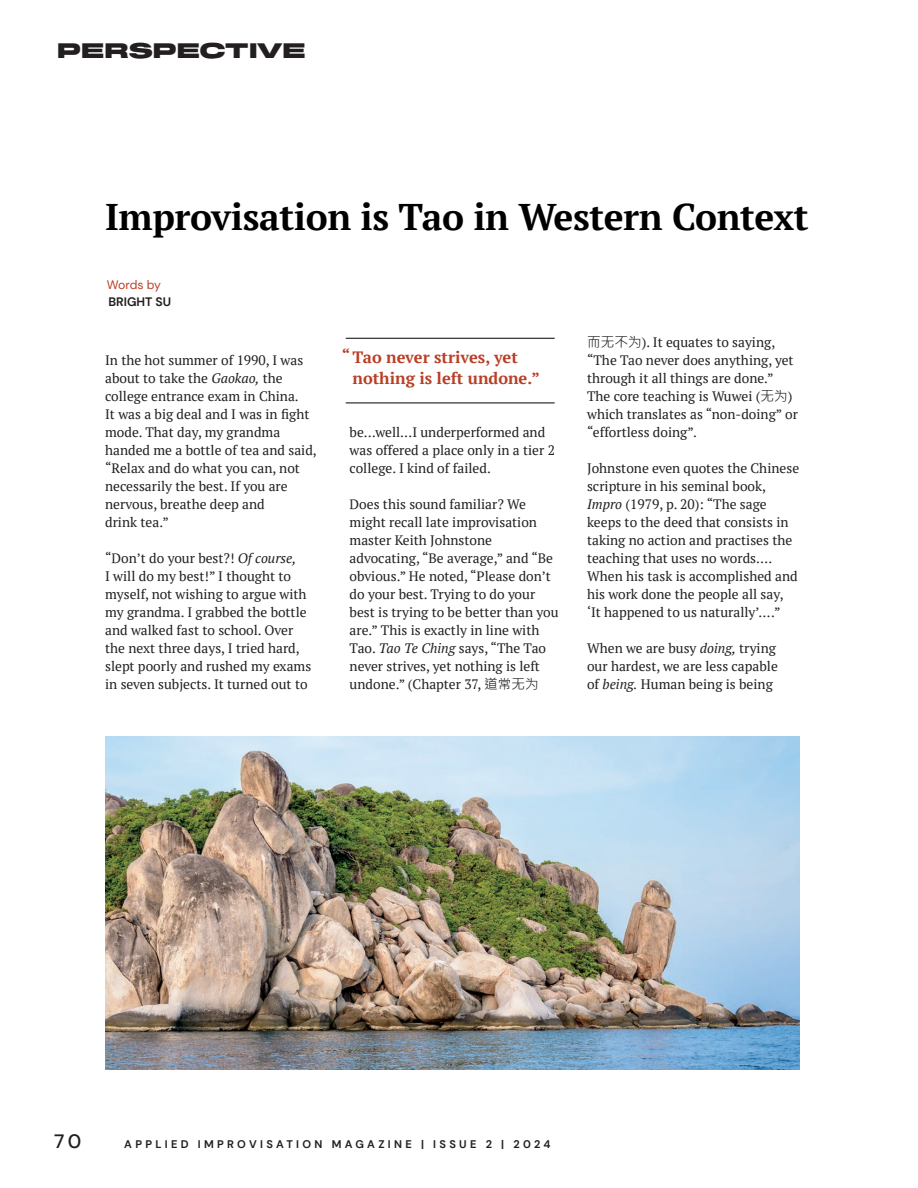
<style>
.page{position:relative;width:918px;height:1188px;background:#fff}
.page>*{position:absolute;margin:0;border:0;box-sizing:border-box;transform-origin:0 0}
.t1{font:700 37.05px "PT Serif";letter-spacing:-.01em;color:#000}
.t2{font:21.9px "MATROSKA";letter-spacing:-.07em;color:#231f20}
.t3{font:500 19.35px "DM Sans";color:#231f20}
.t4{font:700 16.35px/20.5px "PT Serif";color:#b93e25}
.t5{font:13.65px/18px "PT Serif";color:#231f20}
.t6{font:700 12.3px "DM Sans";color:#231f20}
.t7{font:12.3px "DM Sans";letter-spacing:-.02em;color:#b93e25}
.t8{font:700 11.1px "DM Sans";letter-spacing:.3em;color:#231f20}
.s1{font-style:italic}
.s2{font-size:16.5px}
.s3{font-family:"Microsoft Jheng Hei"}
</style>
<div class="page">
<hr style="left:346px;top:338px;width:209px;height:1px;background:#000">
<hr style="left:346px;top:403px;width:209px;height:1px;background:#000">
<img style="left:105px;top:737px;width:694px;height:332px">
<h2 class="t2" style="left:57px;top:38px;width:251px">PERSPECTIVE</h2>
<h1 class="t1" style="left:105px;top:192px;width:705px">Improvisation is Tao in Western Context</h1>
<p class="t7" style="left:107px;top:278px;width:55px">Words by</p>
<p class="t6" style="left:108px;top:294px;width:64px">BRIGHT SU</p>
<p class="t5" style="left:105px;top:351px;width:213px">In the hot summer of 1990, I was about to take the <span class="s1">Gaokao,</span> the college entrance exam in China.<br>It was a big deal and I was in fight mode. That day, my grandma handed me a bottle of tea and said, “Relax and do what you can, not necessarily the best. If you are nervous, breathe deep and<br>drink tea.”</p>
<p class="t5" style="left:105px;top:549px;width:208px">“Don’t do your best?! <span class="s1">Of course,<br></span>I will do my best!” I thought to myself, not wishing to argue with my grandma. I grabbed the bottle and walked fast to school. Over the next three days, I tried hard, slept poorly and rushed my exams in seven subjects. It turned out to</p>
<p class="t4" style="left:353px;top:347px;width:189px;text-indent:-11px"><span class="s2">“</span>Tao never strives, yet nothing is left undone.”</p>
<p class="t5" style="left:350px;top:423px;width:207px">be…well…I underperformed and was offered a place only in a tier 2 college. I kind of failed.</p>
<p class="t5" style="left:350px;top:495px;width:210px">Does this sound familiar? We might recall late improvisation master Keith Johnstone advocating, “Be average,” and “Be obvious.” He noted, “Please don’t do your best. Trying to do your best is trying to be better than you are.” This is exactly in line with<br>Tao. <span class="s1">Tao Te Ching</span> says, “The Tao never strives, yet nothing is left undone.” (Chapter 37, <span class="s3">道常无为</span></p>
<p class="t5" style="left:587px;top:333px;width:212px"><span class="s3">而无不为</span>). It equates to saying, “The Tao never does anything, yet through it all things are done.”<br>The core teaching is Wuwei (<span class="s3">无为</span>) which translates as “non-doing” or “effortless doing”.</p>
<p class="t5" style="left:587px;top:459px;width:214px">Johnstone even quotes the Chinese scripture in his seminal book,<br><span class="s1">Impro</span> (1979, p. 20): “The sage keeps to the deed that consists in taking no action and practises the teaching that uses no words….<br>When his task is accomplished and his work done the people all say, ‘It happened to us naturally’….”</p>
<p class="t5" style="left:587px;top:639px;width:192px">When we are busy <span class="s1">doing,</span> trying our hardest, we are less capable of <span class="s1">being.</span> Human being is being</p>
<h3 class="t3" style="left:54px;top:1129px;width:29px">70</h3>
<p class="t8" style="left:124px;top:1137px;width:428px">APPLIED IMPROVISATION MAGAZINE | ISSUE 2 | 2024</p>
</div>
